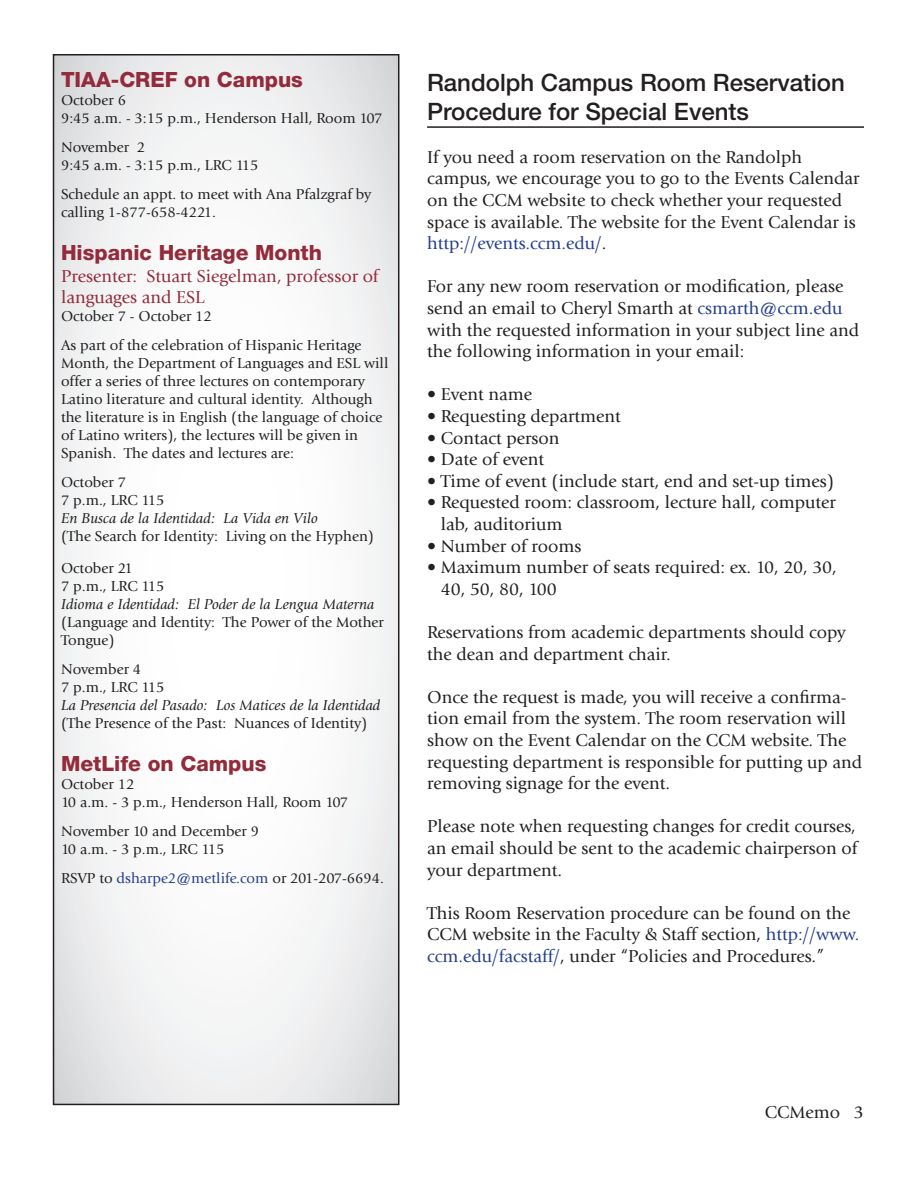
<style>
.page{position:relative;width:918px;height:1188px;background:#fff}
.page>*{position:absolute;margin:0;border:0;box-sizing:border-box;transform-origin:0 0}
.Article_Headers{font:500 24px/28.8px "Helvetica Neue LT Std";color:#231f20}
.Event_Sub_Titles{font:800 21px "Helvetica Neue LT Std";color:#942b3b}
.Event_Info{font:800 21px "Helvetica Neue LT Std";color:#942b3b}
.t1{font:18px/21.6px "Giovanni Std";color:#231f20}
.Event_Sub_Titles-2{font:18px/21.6px "Giovanni Std";color:#942b3b}
.Event_Info-2{font:15px/18px "Giovanni Std";color:#231f20}
.Article_Text{font:15px/18px "Giovanni Std";color:#231f20}
.Article_Text-2{font:italic 15px/18px "Giovanni Std";color:#231f20}
.Event_Sub_Titles-3{font:15px "Giovanni Std";color:#231f20}
.s1{font-style:italic}
.s2{font-style:normal}
.s3{color:#253f8e}
</style>
<div class="page">
<svg style="left:56px;top:57px;width:340px;height:1045px"></svg>
<div style="left:53px;top:54px;width:346px;height:1051px;border:2px solid #231f20"></div>
<hr style="left:427px;top:126px;width:437px;height:2px;background:#231f20">
<p class="Event_Sub_Titles" style="left:61px;top:67px;width:243px">TIAA-CREF on Campus</p>
<p class="Event_Info-2" style="left:61px;top:91px;width:67px">October 6</p>
<p class="Event_Info-2" style="left:61px;top:109px;width:323px">9:45 a.m. - 3:15 p.m., Henderson Hall, Room 107</p>
<p class="Event_Info-2" style="left:61px;top:138px;width:86px">November 2</p>
<p class="Event_Info-2" style="left:61px;top:156px;width:199px">9:45 a.m. - 3:15 p.m., LRC 115</p>
<p class="Event_Info-2" style="left:61px;top:185px;width:312px">Schedule an appt. to meet with Ana Pfalzgraf by calling 1-877-658-4221.</p>
<p class="Event_Info" style="left:61px;top:240px;width:263px">Hispanic Heritage Month</p>
<p class="Event_Sub_Titles-2" style="left:61px;top:265px;width:319px">Presenter: Stuart Siegelman, professor of languages and ESL</p>
<p class="Event_Info-2" style="left:61px;top:307px;width:152px">October 7 - October 12</p>
<p class="Event_Info-2" style="left:61px;top:336px;width:329px">As part of the celebration of Hispanic Heritage Month, the Department of Languages and ESL will offer a series of three lectures on contemporary Latino literature and cultural identity. Although the literature is in English (the language of choice of Latino writers), the lectures will be given in Spanish. The dates and lectures are:</p>
<p class="Article_Text" style="left:61px;top:473px;width:67px">October 7</p>
<p class="Article_Text" style="left:61px;top:491px;width:105px">7 p.m., LRC 115</p>
<p class="Article_Text" style="left:61px;top:509px;width:315px"><span class="s1">En Busca de la Identidad: La Vida en Vilo<br></span>(The Search for Identity: Living on the Hyphen)</p>
<p class="Article_Text" style="left:61px;top:559px;width:73px">October 21</p>
<p class="Article_Text" style="left:61px;top:577px;width:105px">7 p.m., LRC 115</p>
<p class="Article_Text" style="left:61px;top:595px;width:324px"><span class="s1">Idioma e Identidad: El Poder de la Lengua Materna </span>(Language and Identity: The Power of the Mother<br>Tongue)</p>
<p class="Article_Text" style="left:61px;top:660px;width:82px">November 4</p>
<p class="Article_Text" style="left:61px;top:678px;width:105px">7 p.m., LRC 115</p>
<p class="Article_Text-2" style="left:61px;top:696px;width:321px">La Presencia del Pasado: Los Matices de la Identidad <span class="s2">(The Presence of the Past: Nuances of Identity)</span></p>
<p class="Event_Sub_Titles" style="left:61px;top:751px;width:207px">MetLife on Campus</p>
<p class="Event_Info-2" style="left:61px;top:775px;width:75px">October 12</p>
<p class="Event_Info-2" style="left:61px;top:793px;width:289px">10 a.m. - 3 p.m., Henderson Hall, Room 107</p>
<p class="Event_Info-2" style="left:61px;top:822px;width:200px">November 10 and December 9</p>
<p class="Event_Info-2" style="left:61px;top:840px;width:165px">10 a.m. - 3 p.m., LRC 115</p>
<p class="Event_Sub_Titles-3" style="left:61px;top:869px;width:325px">RSVP to <span class="s3">dsharpe2@metlife.com</span> or 201-207-6694.</p>
<p class="Article_Headers" style="left:427px;top:68px;width:419px">Randolph Campus Room Reservation<br>Procedure for Special Events</p>
<p class="t1" style="left:427px;top:146px;width:434px">If you need a room reservation on the Randolph campus, we encourage you to go to the Events Calendar on the CCM website to check whether your requested space is available. The website for the Event Calendar is <span class="s3">http://events.ccm.edu/</span>.</p>
<p class="t1" style="left:427px;top:276px;width:434px">For any new room reservation or modification, please send an email to Cheryl Smarth at <span class="s3">csmarth@ccm.edu </span>with the requested information in your subject line and the following information in your email:</p>
<p class="t1" style="left:427px;top:384px;width:107px">• Event name</p>
<p class="t1" style="left:427px;top:405px;width:195px">• Requesting department</p>
<p class="t1" style="left:427px;top:427px;width:134px">• Contact person</p>
<p class="t1" style="left:427px;top:449px;width:119px">• Date of event</p>
<p class="t1" style="left:427px;top:470px;width:408px">• Time of event (include start, end and set-up times)</p>
<p class="t1" style="left:441px;top:492px;width:396px;text-indent:-14px">• Requested room: classroom, lecture hall, computer lab, auditorium</p>
<p class="t1" style="left:427px;top:535px;width:156px">• Number of rooms</p>
<p class="t1" style="left:441px;top:557px;width:398px;text-indent:-14px">• Maximum number of seats required: ex. 10, 20, 30,<br>40, 50, 80, 100</p>
<p class="t1" style="left:427px;top:621px;width:420px">Reservations from academic departments should copy the dean and department chair.</p>
<p class="t1" style="left:427px;top:686px;width:436px">Once the request is made, you will receive a confirma&shy;tion email from the system. The room reservation will show on the Event Calendar on the CCM website. The requesting department is responsible for putting up and removing signage for the event.</p>
<p class="t1" style="left:427px;top:816px;width:432px;text-align:justify">Please note when requesting changes for credit courses, an email should be sent to the academic chairperson of your department.</p>
<p class="t1" style="left:427px;top:902px;width:434px">This Room Reservation procedure can be found on the<br>CCM website in the Faculty &amp; Staff section, <span class="s3">http://www. ccm.edu/facstaff/</span>, under “Policies and Procedures.”</p>
<p class="t1" style="left:765px;top:1102px;width:101px">CCMemo 3</p>
</div>
